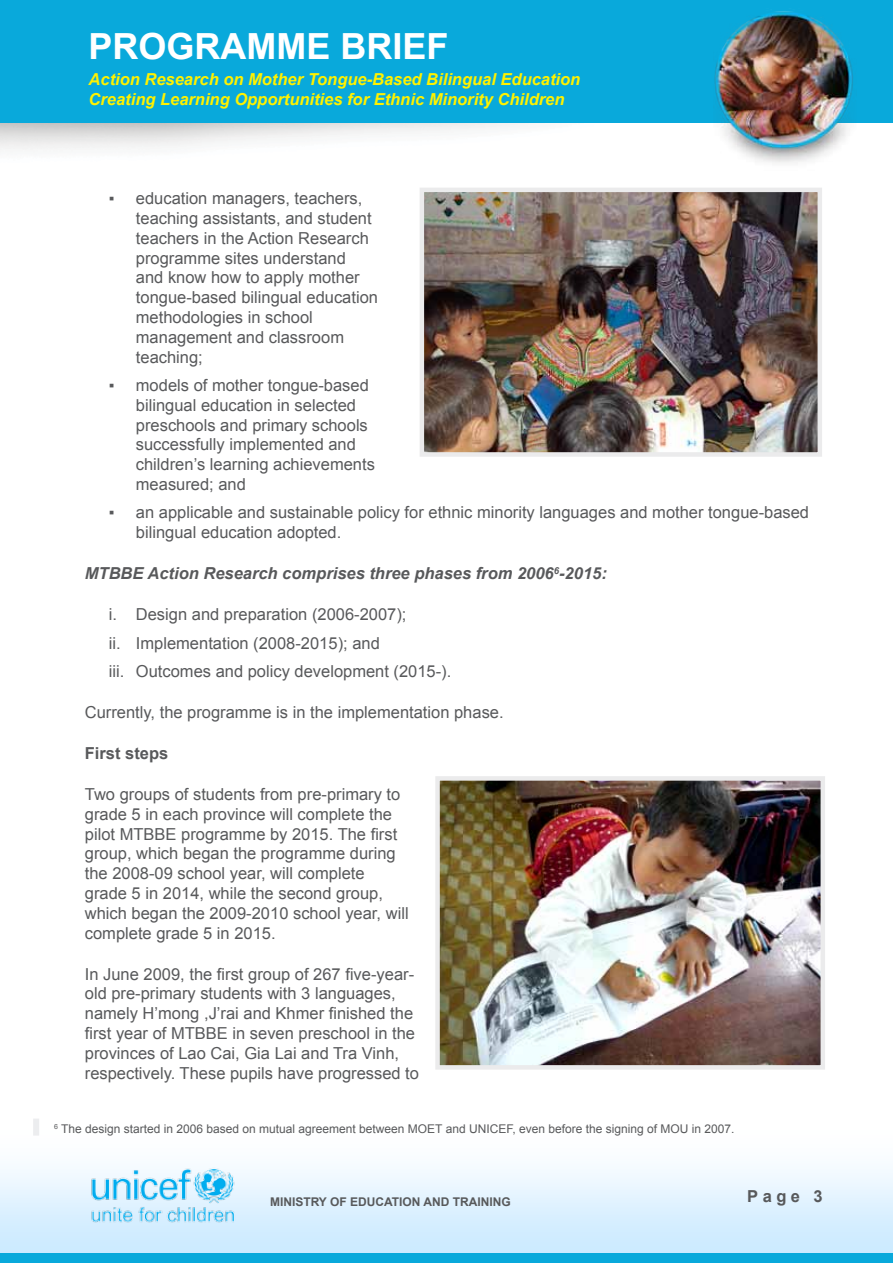
<style>
.page{position:relative;width:893px;height:1263px;background:#fff}
.page>*{position:absolute;margin:0;border:0;box-sizing:border-box;transform-origin:0 0}
.t1{font:700 36px "Arial";color:#fff}
.t2{font:16.5px/19.8px "Arial";color:#58595b}
.t3{font:italic 700 16.5px/19.8px "Arial";color:#fff200}
.t4{font:italic 700 16.5px "Arial";color:#58595b}
.t5{font:700 16.5px "Arial";color:#58595b}
.t6{font:12px "Arial";color:#58595b}
.t7{font:700 12px "Arial";color:#58595b}
.s1{font-family:"Times New Roman"}
</style>
<div class="page">
<div style="left:0;top:0;width:893px;height:123px;background:#09a9db"></div>
<img style="left:0;top:1135px;width:893px;height:128px">
<div style="left:1px;top:1254px;width:892px;height:9px;background:#09a9db"></div>
<img style="left:714px;top:11px;width:142px;height:152px">
<img style="left:85px;top:1159px;width:160px;height:79px">
<img style="left:425px;top:193px;width:392px;height:259px">
<div style="left:420px;top:188px;width:402px;height:269px;border:4px solid #ebebec"></div>
<img style="left:440px;top:781px;width:380px;height:283px">
<div style="left:435px;top:776px;width:390px;height:293px;border:4px solid #ebebec"></div>
<div style="left:33px;top:1118px;width:6px;height:17px;background:#ecedef"></div>
<h1 class="t1" style="left:89px;top:22px;width:362px">PROGRAMME BRIEF</h1>
<p class="t3" style="left:89px;top:70px;width:493px">Action Research on Mother Tongue-Based Bilingual Education<br>Creating Learning Opportunities for Ethnic Minority Children</p>
<p class="t2" style="left:136px;top:189px;width:244px;text-indent:-27px"><span class="s1">▪</span> education managers, teachers, teaching assistants, and student teachers in the Action Research programme sites understand<br>and know how to apply mother tongue-based bilingual education methodologies in school management and classroom teaching;</p>
<p class="t2" style="left:136px;top:375px;width:241px;text-indent:-27px"><span class="s1">▪</span> models of mother tongue-based bilingual education in selected preschools and primary schools successfully implemented and children’s learning achievements measured; and</p>
<p class="t2" style="left:136px;top:503px;width:675px;text-indent:-27px"><span class="s1">▪</span> an applicable and sustainable policy for ethnic minority languages and mother tongue-based bilingual education adopted.</p>
<p class="t4" style="left:85px;top:563px;width:523px">MTBBE Action Research comprises three phases from 2006<sup>6</sup>-2015:</p>
<p class="t2" style="left:109px;top:600px;width:344px;line-height:28.3px">i. Design and preparation (2006-2007);<br>ii. Implementation (2008-2015); and<br>iii. Outcomes and policy development (2015-).</p>
<p class="t2" style="left:85px;top:702px;width:420px">Currently, the programme is in the implementation phase.</p>
<p class="t5" style="left:85px;top:742px;width:85px">First steps</p>
<p class="t2" style="left:85px;top:784px;width:325px">Two groups of students from pre-primary to grade 5 in each province will complete the pilot MTBBE programme by 2015. The first group, which began the programme during the 2008-09 school year, will complete grade 5 in 2014, while the second group, which began the 2009-2010 school year, will complete grade 5 in 2015.</p>
<p class="t2" style="left:85px;top:964px;width:336px">In June 2009, the first group of 267 five-year&shy;old pre-primary students with 3 languages, namely H’mong ,J’rai and Khmer finished the first year of MTBBE in seven preschool in the provinces of Lao Cai, Gia Lai and Tra Vinh, respectively. These pupils have progressed to</p>
<p class="t6" style="left:54px;top:1120px;width:682px"><sup>6</sup> The design started in 2006 based on mutual agreement between MOET and UNICEF, even before the signing of MOU in 2007.</p>
<p class="t7" style="left:270px;top:1193px;width:242px">MINISTRY OF EDUCATION AND TRAINING</p>
<p class="t5" style="left:747px;top:1185px;width:77px">Page 3</p>
</div>
